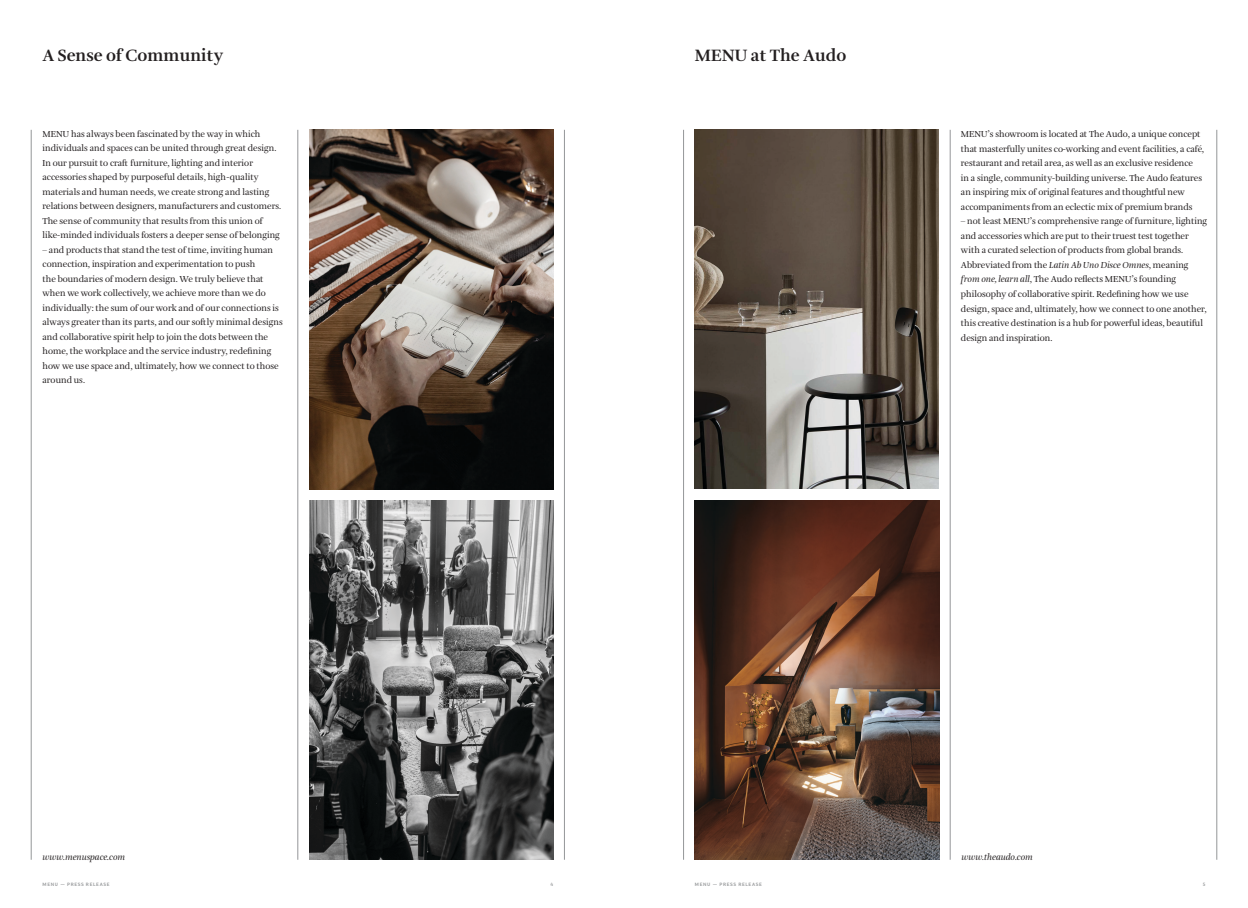
<style>
.page{position:relative;width:1248px;height:908px;background:#fff}
.page>*{position:absolute;margin:0;border:0;box-sizing:border-box;transform-origin:0 0}
.t1{font:700 17px "Amalia Pro";color:#231f20}
.t2{font:9px/14.5px "Amalia Pro";color:#231f20}
.t3{font:italic 9px "Amalia Pro";color:#231f20}
.t4{font:600 4.5px "The Wave";letter-spacing:.15em;color:#949698}
.s1{font-style:italic}
</style>
<div class="page">
<hr style="left:297px;top:130px;width:1px;height:729px;background:#949698">
<hr style="left:564px;top:130px;width:1px;height:729px;background:#949698">
<hr style="left:31px;top:130px;width:1px;height:729px;background:#949698">
<hr style="left:949px;top:130px;width:1px;height:729px;background:#949698">
<hr style="left:1216px;top:130px;width:1px;height:729px;background:#949698">
<hr style="left:683px;top:130px;width:1px;height:729px;background:#949698">
<img style="left:694px;top:129px;width:244px;height:359px">
<img style="left:694px;top:500px;width:245px;height:359px">
<img style="left:309px;top:500px;width:244px;height:359px">
<img style="left:309px;top:130px;width:244px;height:359px">
<h1 class="t1" style="left:43px;top:45px;width:182px">A Sense of Community</h1>
<p class="t2" style="left:43px;top:127px;width:240px">MENU has always been fascinated by the way in which individuals and spaces can be united through great design.<br>In our pursuit to craft furniture, lighting and interior accessories shaped by purposeful details, high-quality materials and human needs, we create strong and lasting relations between designers, manufacturers and customers.<br>The sense of community that results from this union of like-minded individuals fosters a deeper sense of belonging</p>
<p class="t2" style="left:43px;top:243px;width:242px">– and products that stand the test of time, inviting human connection, inspiration and experimentation to push<br>the boundaries of modern design. We truly believe that when we work collectively, we achieve more than we do individually: the sum of our work and of our connections is always greater than its parts, and our softly minimal designs and collaborative spirit help to join the dots between the home, the workplace and the service industry, redefining how we use space and, ultimately, how we connect to those around us.</p>
<h1 class="t1" style="left:694px;top:45px;width:153px">MENU at The Audo</h1>
<p class="t2" style="left:960px;top:127px;width:245px">MENU’s showroom is located at The Audo, a unique concept that masterfully unites co-working and event facilities, a café, restaurant and retail area, as well as an exclusive residence<br>in a single, community-building universe. The Audo features an inspiring mix of original features and thoughtful new accompaniments from an eclectic mix of premium brands</p>
<p class="t2" style="left:960px;top:214px;width:248px">– not least MENU’s comprehensive range of furniture, lighting and accessories which are put to their truest test together with a curated selection of products from global brands.<br>Abbreviated from the <span class="s1">Latin Ab Uno Disce Omnes</span>, meaning <span class="s1">from one, learn all</span>, The Audo reflects MENU’s founding philosophy of collaborative spirit. Redefining how we use design, space and, ultimately, how we connect to one another, this creative destination is a hub for powerful ideas, beautiful design and inspiration.</p>
<p class="t3" style="left:43px;top:850px;width:84px">www.menuspace.com</p>
<p class="t3" style="left:961px;top:850px;width:73px">www.theaudo.com</p>
<p class="t4" style="left:43px;top:880px;width:68px">MENU — PRESS RELEASE</p>
<p class="t4" style="left:550px;top:880px;width:4px">4</p>
<p class="t4" style="left:694px;top:880px;width:68px">MENU — PRESS RELEASE</p>
<p class="t4" style="left:1202px;top:880px;width:4px">5</p>
</div>
